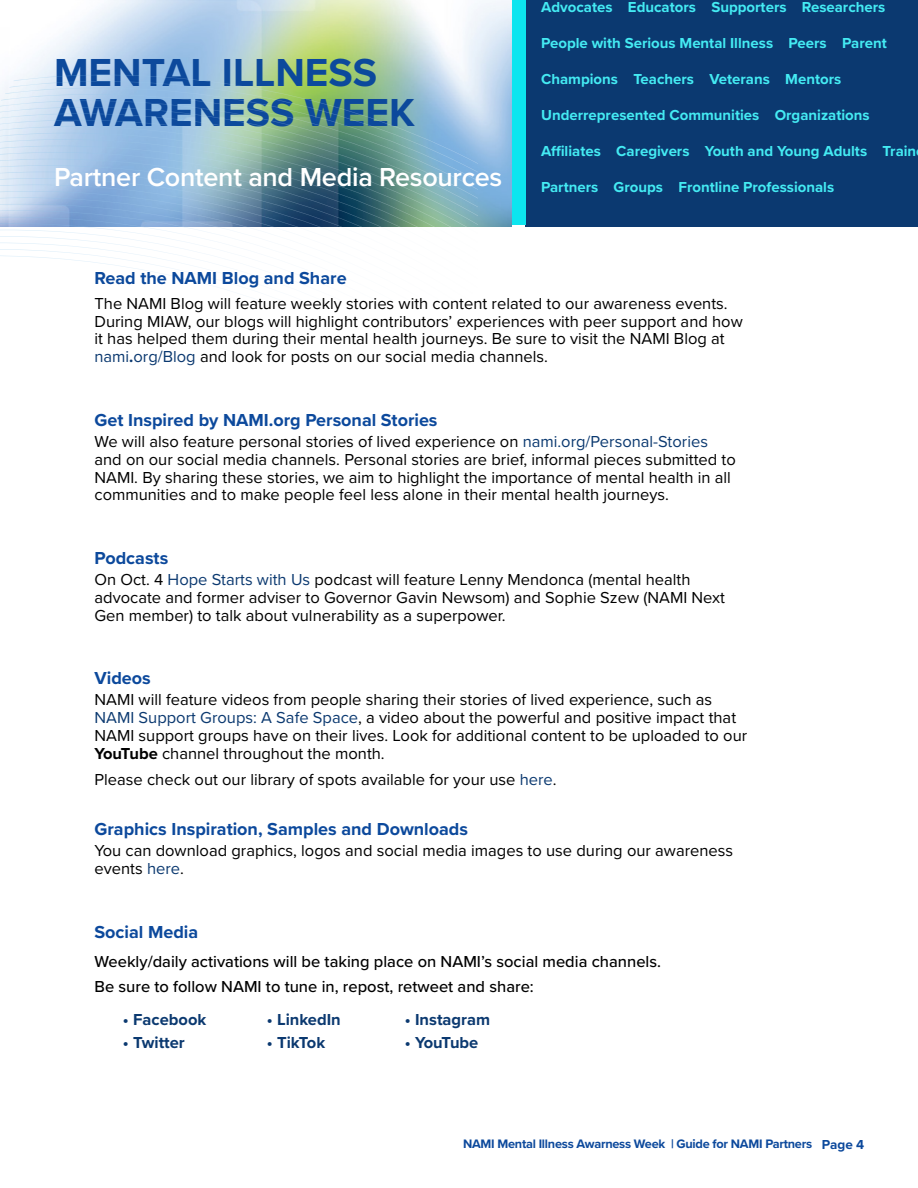
<style>
.page{position:relative;width:918px;height:1188px;background:#fff}
.page>*{position:absolute;margin:0;border:0;box-sizing:border-box;transform-origin:0 0}
.t1{font:700 40.5px/40.5px "Proxima Nova";color:#0c499c}
.t2{font:600 27px "Proxima Nova";letter-spacing:-.01em;color:#fff}
.t3{font:700 18px "Proxima Nova";color:#0c499c}
.t4{font:16.5px/17.9px "Proxima Nova";color:#000}
.t5{font:500 16.5px/25.5px "Proxima Nova";color:#000}
.t6{font:700 16.5px "Proxima Nova";color:#0b3970}
.t7{font:700 16.5px "Proxima Nova";letter-spacing:-.035em;color:#0b3970}
.t8{font:700 15px "Proxima Nova";color:#44ebf3}
.t9{font:700 12.75px "Proxima Nova";letter-spacing:-.02em;color:#0c499c}
.s1{color:#0b3970}
.s2{font-weight:700;color:#0b3970}
.s3{font-weight:700}
.s4{font-size:13.5px}
</style>
<div class="page">
<img style="left:0;top:0;width:512px;height:226px">
<div style="left:525px;top:0;width:393px;height:226px;background:#0b3970"></div>
<div style="left:512px;top:0;width:14px;height:225px;background:#0ce5ef"></div>
<svg style="left:0;top:223px;width:478px;height:6px"></svg>
<svg style="left:0;top:101px;width:478px;height:122px;background:#698faa"></svg>
<svg style="left:1px;top:94px;width:477px;height:122px;background:#7a9db5"></svg>
<svg style="left:5px;top:88px;width:473px;height:122px;background:#7b9eb7"></svg>
<svg style="left:9px;top:81px;width:469px;height:122px;background:#83a6bd"></svg>
<svg style="left:14px;top:75px;width:464px;height:122px;background:#92b9bf"></svg>
<h1 class="t1" style="left:54px;top:51px;width:362px">MENTAL ILLNESS<br>AWARENESS WEEK</h1>
<h2 class="t2" style="left:54px;top:156px;width:450px">Partner Content and Media Resources</h2>
<p class="t8" style="left:541px;top:-4px;width:346px">Advocates Educators Supporters Researchers</p>
<p class="t8" style="left:541px;top:32px;width:347px">People with Serious Mental Illness Peers Parent</p>
<p class="t8" style="left:541px;top:68px;width:302px">Champions Teachers Veterans Mentors</p>
<p class="t8" style="left:541px;top:104px;width:330px">Underrepresented Communities Organizations</p>
<p class="t8" style="left:541px;top:140px;width:377px">Affiliates Caregivers Youth and Young Adults Train</p>
<p class="t8" style="left:541px;top:176px;width:295px">Partners Groups Frontline Professionals</p>
<p class="t3" style="left:94px;top:265px;width:254px">Read the NAMI Blog and Share</p>
<p class="t4" style="left:94px;top:294px;width:650px">The NAMI Blog will feature weekly stories with content related to our awareness events.<br>During MIAW, our blogs will highlight contributors’ experiences with peer support and how it has helped them during their mental health journeys. Be sure to visit the NAMI Blog at <span class="s1">nami</span><span class="s2">.</span><span class="s1">org/Blog</span> and look for posts on our social media channels.</p>
<p class="t3" style="left:94px;top:406px;width:345px">Get Inspired by NAMI.org Personal Stories</p>
<p class="t4" style="left:94px;top:432px;width:643px">We will also feature personal stories of lived experience on <span class="s1">nami.org/Personal-Stories </span>and on our social media channels. Personal stories are brief, informal pieces submitted to NAMI. By sharing these stories, we aim to highlight the importance of mental health in all communities and to make people feel less alone in their mental health journeys.</p>
<p class="t3" style="left:94px;top:544px;width:75px">Podcasts</p>
<p class="t4" style="left:94px;top:570px;width:632px">On Oct. 4 <span class="s1">Hope Starts with Us</span> podcast will feature Lenny Mendonca (mental health advocate and former adviser to Governor Gavin Newsom) and Sophie Szew (NAMI Next<br>Gen member) to talk about vulnerability as a superpower.</p>
<p class="t3" style="left:94px;top:665px;width:58px">Videos</p>
<p class="t4" style="left:94px;top:690px;width:654px">NAMI will feature videos from people sharing their stories of lived experience, such as <span class="s1">NAMI Support Groups: A Safe Space</span>, a video about the powerful and positive impact that NAMI support groups have on their lives. Look for additional content to be uploaded to our <span class="s3">YouTube</span> channel throughout the month.</p>
<p class="t4" style="left:94px;top:770px;width:464px">Please check out our library of spots available for your use <span class="s1">here</span>.</p>
<p class="t3" style="left:94px;top:816px;width:375px">Graphics Inspiration, Samples and Downloads</p>
<p class="t4" style="left:94px;top:841px;width:640px">You can download graphics, logos and social media images to use during our awareness events <span class="s1">here</span>.</p>
<p class="t3" style="left:94px;top:918px;width:105px">Social Media</p>
<p class="t5" style="left:94px;top:948px;width:568px">Weekly/daily activations will be taking place on NAMI’s social media channels.<br>Be sure to follow NAMI to tune in, repost, retweet and share:</p>
<p class="t6" style="left:123px;top:1008px;width:85px">• Facebook</p>
<p class="t6" style="left:267px;top:1008px;width:75px">• LinkedIn</p>
<p class="t6" style="left:405px;top:1008px;width:87px">• Instagram</p>
<p class="t6" style="left:123px;top:1031px;width:63px">• Twitter</p>
<p class="t6" style="left:267px;top:1031px;width:60px">• TikTok</p>
<p class="t7" style="left:405px;top:1031px;width:75px">• YouTube</p>
<p class="t9" style="left:463px;top:1134px;width:403px">NAMI Mental Illness Awarness Week | Guide for NAMI Partners <span class="s4">Page 4</span></p>
</div>
